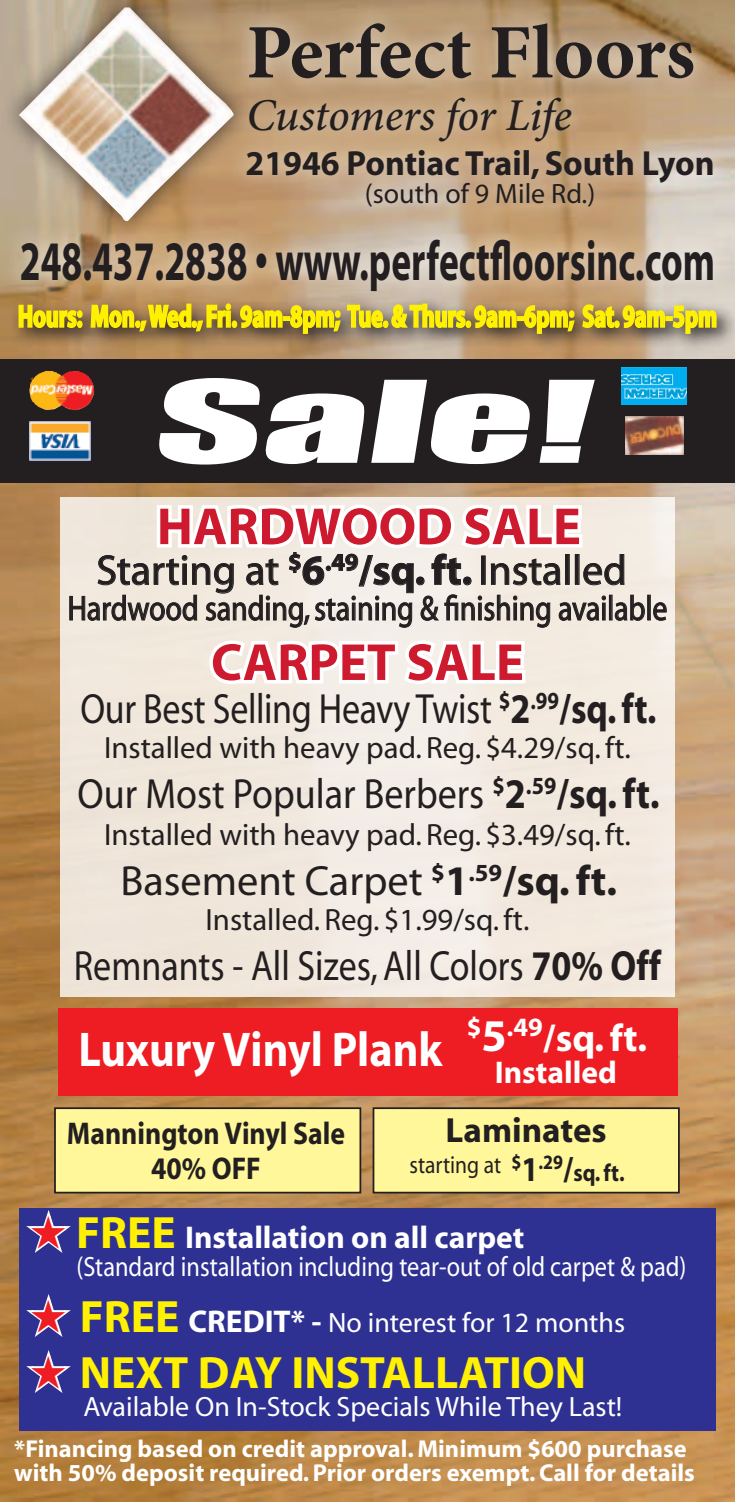
<style>
.page{position:relative;width:735px;height:1502px;background:#fff}
.page>*{position:absolute;margin:0;border:0;box-sizing:border-box;transform-origin:0 0}
.t1{font:italic 105px "Impact";color:#fff;scale:2 1}
.t2{font:700 77px "Minion Pro";color:#231f20}
.t3{font:700 56px "Myriad";color:#231f20;scale:.67 1}
.t4{font:700 52.5px "Myriad";color:#ce1a2e}
.t5{font:700 49px "Myriad";color:#fff;scale:.9 1}
.t6{font:700 45.5px "Myriad";color:#fff101}
.t7{font:italic 500 45.5px "Minion Pro";letter-spacing:-.01em;color:#231f20}
.t8{font:42.35px "Myriad";color:#231f20;scale:.85 1}
.t9{font:42.35px "Myriad";color:#231f20;scale:.9 1}
.t10{font:42.35px "Myriad";color:#231f20}
.t11{font:42px "Myriad";color:#231f20}
.t12{font:700 38.5px "Myriad";color:#fff}
.t13{font:35px "Myriad";color:#231f20;scale:.85 1}
.t14{font:700 35px "Myriad";color:#231f20}
.t15{font:700 31.5px "Myriad";color:#fff101;scale:.7 1}
.t16{font:700 31.5px "Myriad";color:#fff}
.t17{font:700 31.5px/35px "Myriad";color:#231f20;text-align:center;scale:.88 1}
.t18{font:30.8px "Myriad";color:#231f20}
.t19{font:28px "Myriad";color:#fff}
.t20{font:28px "Myriad";color:#fff;scale:.87 1}
.t21{font:28px "Myriad";color:#231f20}
.t22{font:700 24.5px/24.5px "Myriad";color:#fff}
.t23{font:24.5px "Myriad";color:#231f20;scale:.88 1}
.s1{font-weight:700}
.s2{font-size:45.5px}
.s3{font-weight:700;font-size:35px}
.s4{color:#ee1d23}
.s5{font-size:45.5px;color:#fff101}
.s6{font-weight:700;font-size:45.5px;color:#fff101}
.s7{font-weight:700;font-size:31.5px}
</style>
<div class="page">
<img style="left:0;top:0;width:735px;height:1501px">
<div style="left:19px;top:1207px;width:697px;height:223px;background:#2e3092"></div>
<svg style="left:26px;top:1211px;width:45px;height:42px"></svg>
<svg style="left:26px;top:1295px;width:45px;height:42px"></svg>
<svg style="left:26px;top:1351px;width:45px;height:42px"></svg>
<div style="left:0;top:359px;width:735px;height:124px;background:#231f20"></div>
<div style="left:227px;top:129px;width:508px;height:97px;background:#fff;opacity:.75"></div>
<div style="left:227px;top:1px;width:488px;height:160px;background:#fff;opacity:.75"></div>
<div style="left:0;top:0;width:254px;height:242px;background:#231f20;opacity:.75"></div>
<img style="left:19px;top:7px;width:215px;height:211px">
<img style="left:622px;top:367px;width:65px;height:37px">
<img style="left:646px;top:416px;width:37px;height:38px">
<img style="left:29px;top:371px;width:39px;height:39px">
<img style="left:29px;top:421px;width:39px;height:39px">
<div style="left:0;top:218px;width:735px;height:93px;background:#fff;opacity:.75"></div>
<svg style="left:10px;top:295px;width:725px;height:60px;background:#b69978"></svg>
<svg style="left:18px;top:304px;width:60px;height:25px"></svg>
<div style="left:77px;top:310px;width:6px;height:8px;border:2px solid #fff101;border-radius:50%"></div>
<div style="left:77px;top:320px;width:6px;height:8px;border:2px solid #fff101;border-radius:50%"></div>
<svg style="left:90px;top:263px;width:141px;height:96px;background:#b89758"></svg>
<div style="left:232px;top:320px;width:5px;height:8px;border:2px solid #fff101;border-radius:50%"></div>
<img style="left:239px;top:297px;width:145px;height:43px">
<div style="left:383px;top:320px;width:5px;height:8px;border:2px solid #fff101;border-radius:50%"></div>
<svg style="left:390px;top:303px;width:77px;height:40px;background:#b1a460"></svg>
<div style="left:466px;top:320px;width:5px;height:8px;border:2px solid #fff101;border-radius:50%"></div>
<svg style="left:473px;top:297px;width:142px;height:43px;background:#af9442"></svg>
<div style="left:614px;top:320px;width:6px;height:8px;border:2px solid #fff101;border-radius:50%"></div>
<svg style="left:622px;top:297px;width:44px;height:33px"></svg>
<div style="left:665px;top:316px;width:8px;height:5px;border:2px solid #fff101"></div>
<svg style="left:672px;top:304px;width:46px;height:36px;background:#b5ac60"></svg>
<div style="left:60px;top:498px;width:615px;height:498px;background:#f2e8de"></div>
<div style="left:55px;top:1108px;width:305px;height:84px;background:#fff79a"></div>
<div style="left:54px;top:1107px;width:307px;height:86px;border:2px solid #231f20"></div>
<svg style="left:653px;top:601px;width:15px;height:20px"></svg>
<div style="left:373px;top:1108px;width:306px;height:84px;background:#fff79a"></div>
<div style="left:373px;top:1107px;width:307px;height:86px;border:2px solid #231f20"></div>
<div style="left:58px;top:1007px;width:619px;height:88px;background:#ee1d23"></div>
<svg style="left:68px;top:370px;width:578px;height:317px"></svg>
<h2 class="t2" style="left:246px;top:-1px;width:450px">Perfect Floors</h2>
<h3 class="t7" style="left:246px;top:84px;width:327px">Customers for Life</h3>
<h3 class="t14" style="left:246px;top:145px;width:471px">21946 Pontiac Trail, South Lyon</h3>
<p class="t21" style="left:365px;top:180px;width:232px">(south of 9 Mile Rd.)</p>
<h3 class="t3" style="left:20px;top:232px;width:1039px">248.437.2838 • www.perfectfloorsinc.com</h3>
<p class="t15" style="left:18px;top:300px;width:1000px">Hours: Mon., Wed., Fri. 9am-8pm; Tue. &amp; Thurs. 9am-6pm; Sat. 9am-5pm</p>
<h1 class="t1" style="left:150px;top:340px;width:232px">Sale!</h1>
<h3 class="t4" style="left:157px;top:499px;width:426px">HARDWOOD SALE</h3>
<h3 class="t11" style="left:96px;top:549px;width:532px">Starting at <sup>$</sup><span class="s1">6</span><sup>.49</sup><span class="s1">/sq. ft.</span> Installed</h3>
<h3 class="t13" style="left:68px;top:591px;width:707px">Hardwood sanding, staining &amp; finishing available</h3>
<h3 class="t4" style="left:211px;top:635px;width:314px">CARPET SALE</h3>
<h3 class="t8" style="left:80px;top:688px;width:679px">Our Best Selling Heavy Twist <sup>$</sup><span class="s1">2</span><sup>.99</sup><span class="s1">/sq. ft.</span></h3>
<p class="t18" style="left:104px;top:732px;width:528px">Installed with heavy pad. Reg. $4.29/sq. ft.</p>
<h3 class="t9" style="left:78px;top:772px;width:648px">Our Most Popular Berbers <sup>$</sup><span class="s1">2</span><sup>.59</sup><span class="s1">/sq. ft.</span></h3>
<p class="t18" style="left:104px;top:819px;width:528px">Installed with heavy pad. Reg. $3.49/sq. ft.</p>
<h3 class="t10" style="left:120px;top:860px;width:498px">Basement Carpet <sup>$</sup><span class="s1">1</span><sup>.59</sup><span class="s1">/sq. ft.</span></h3>
<p class="t18" style="left:206px;top:904px;width:325px">Installed. Reg. $1.99/sq. ft.</p>
<h3 class="t8" style="left:74px;top:944px;width:692px">Remnants - All Sizes, All Colors <span class="s1">70% Off</span></h3>
<h3 class="t5" style="left:78px;top:1023px;width:406px">Luxury Vinyl Plank</h3>
<h3 class="t12" style="left:467px;top:1018px;width:182px"><sup>$</sup><span class="s2">5</span><sup>.49</sup>/sq. ft.</h3>
<p class="t16" style="left:495px;top:1055px;width:123px">Installed</p>
<p class="t17" style="left:67px;top:1116px;width:318px">Mannington Vinyl Sale<br>40% OFF</p>
<h3 class="t14" style="left:446px;top:1112px;width:163px">Laminates</h3>
<p class="t23" style="left:410px;top:1152px;width:246px">starting at <sup>$</sup><span class="s3">1</span><sup>.29</sup><span class="s3">/</span><span class="s1">sq. ft.</span></p>
<p class="t16" style="left:30px;top:1220px;width:496px"><span class="s4">★</span> <span class="s5">FREE</span> Installation on all carpet</p>
<p class="t20" style="left:76px;top:1252px;width:703px">(Standard installation including tear-out of old carpet &amp; pad)</p>
<p class="t19" style="left:30px;top:1308px;width:597px"><span class="s4">★</span> <span class="s6">FREE</span> <span class="s7">CREDIT* -</span> No interest for 12 months</p>
<h3 class="t6" style="left:30px;top:1348px;width:558px"><span class="s4">★</span> NEXT DAY INSTALLATION</h3>
<p class="t19" style="left:83px;top:1392px;width:540px">Available On In-Stock Specials While They Last!</p>
<p class="t22" style="left:14px;top:1436px;width:682px">*Financing based on credit approval. Minimum $600 purchase with 50% deposit required. Prior orders exempt. Call for details</p>
</div>
